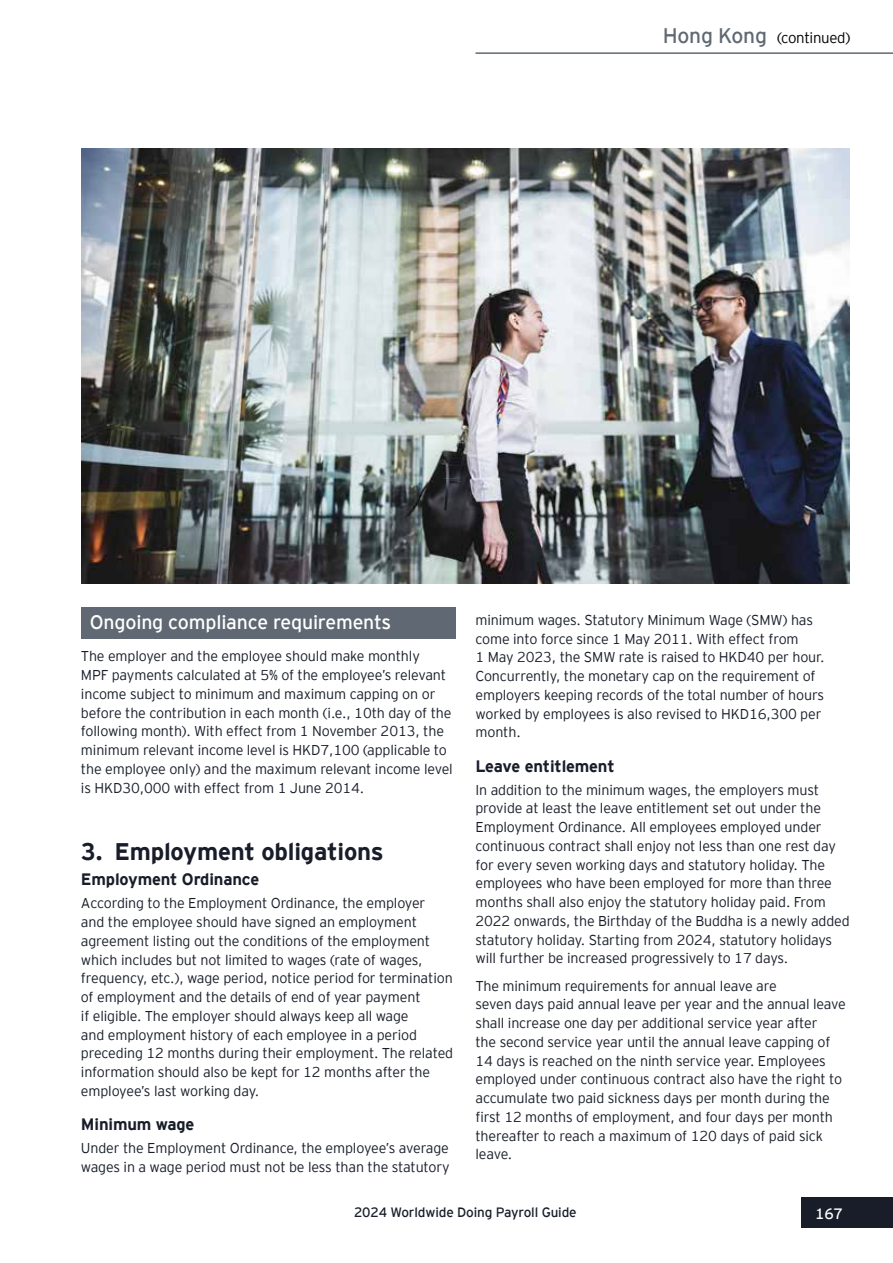
<style>
.page{position:relative;width:893px;height:1263px;background:#fff}
.page>*{position:absolute;margin:0;border:0;box-sizing:border-box;transform-origin:0 0}
.t1{font:700 24px "EY Interstate";letter-spacing:-.01em;color:#181d29}
.t2{font:19.5px "EY Interstate";letter-spacing:-.01em;color:#fff}
.t3{font:700 16.5px "EY Interstate";letter-spacing:-.01em;color:#181d29}
.t4{font:300 15px "EY Interstate";letter-spacing:-.02em;color:#000}
.t5{font:15px "EY Interstate";color:#fff}
.t6{font:300 14.25px/18.8px "EY Interstate";letter-spacing:-.01em;color:#181d29}
.t7{font:13.5px "EY Interstate";letter-spacing:-.01em;color:#181d29}
.s1{font-weight:400;font-size:21px;color:#606973}
</style>
<div class="page">
<div style="left:801px;top:1197px;width:92px;height:31px;background:#181d29"></div>
<hr style="left:475px;top:52px;width:418px;height:2px;background:#606973">
<div style="left:81px;top:607px;width:374px;height:32px;background:#606973"></div>
<img style="left:81px;top:149px;width:769px;height:435px">
<p class="t4" style="left:663px;top:27px;width:189px"><span class="s1">Hong Kong</span> (continued)</p>
<h2 class="t2" style="left:90px;top:608px;width:303px">Ongoing compliance requirements</h2>
<p class="t6" style="left:81px;top:646px;width:373px">The employer and the employee should make monthly<br>MPF payments calculated at 5% of the employee’s relevant income subject to minimum and maximum capping on or before the contribution in each month (i.e., 10th day of the following month). With effect from 1 November 2013, the minimum relevant income level is HKD7,100 (applicable to the employee only) and the maximum relevant income level is HKD30,000 with effect from 1 June 2014.</p>
<h1 class="t1" style="left:81px;top:834px;width:304px">3. Employment obligations</h1>
<p class="t3" style="left:81px;top:867px;width:180px">Employment Ordinance</p>
<p class="t6" style="left:81px;top:893px;width:374px">According to the Employment Ordinance, the employer<br>and the employee should have signed an employment agreement listing out the conditions of the employment which includes but not limited to wages (rate of wages, frequency, etc.), wage period, notice period for termination of employment and the details of end of year payment<br>if eligible. The employer should always keep all wage<br>and employment history of each employee in a period preceding 12 months during their employment. The related information should also be kept for 12 months after the employee’s last working day.</p>
<p class="t3" style="left:81px;top:1112px;width:115px">Minimum wage</p>
<p class="t6" style="left:81px;top:1138px;width:370px">Under the Employment Ordinance, the employee’s average wages in a wage period must not be less than the statutory</p>
<p class="t6" style="left:475px;top:609px;width:351px">minimum wages. Statutory Minimum Wage (SMW) has come into force since 1 May 2011. With effect from<br>1 May 2023, the SMW rate is raised to HKD40 per hour.<br>Concurrently, the monetary cap on the requirement of employers keeping records of the total number of hours worked by employees is also revised to HKD16,300 per month.</p>
<p class="t3" style="left:475px;top:754px;width:141px">Leave entitlement</p>
<p class="t6" style="left:475px;top:779px;width:376px">In addition to the minimum wages, the employers must provide at least the leave entitlement set out under the Employment Ordinance. All employees employed under continuous contract shall enjoy not less than one rest day for every seven working days and statutory holiday. The employees who have been employed for more than three months shall also enjoy the statutory holiday paid. From 2022 onwards, the Birthday of the Buddha is a newly added statutory holiday. Starting from 2024, statutory holidays will further be increased progressively to 17 days.</p>
<p class="t6" style="left:475px;top:975px;width:372px">The minimum requirements for annual leave are<br>seven days paid annual leave per year and the annual leave shall increase one day per additional service year after<br>the second service year until the annual leave capping of 14 days is reached on the ninth service year. Employees employed under continuous contract also have the right to accumulate two paid sickness days per month during the first 12 months of employment, and four days per month thereafter to reach a maximum of 120 days of paid sick leave.</p>
<p class="t7" style="left:354px;top:1202px;width:224px">2024 Worldwide Doing Payroll Guide</p>
<p class="t5" style="left:815px;top:1202px;width:29px">167</p>
</div>
